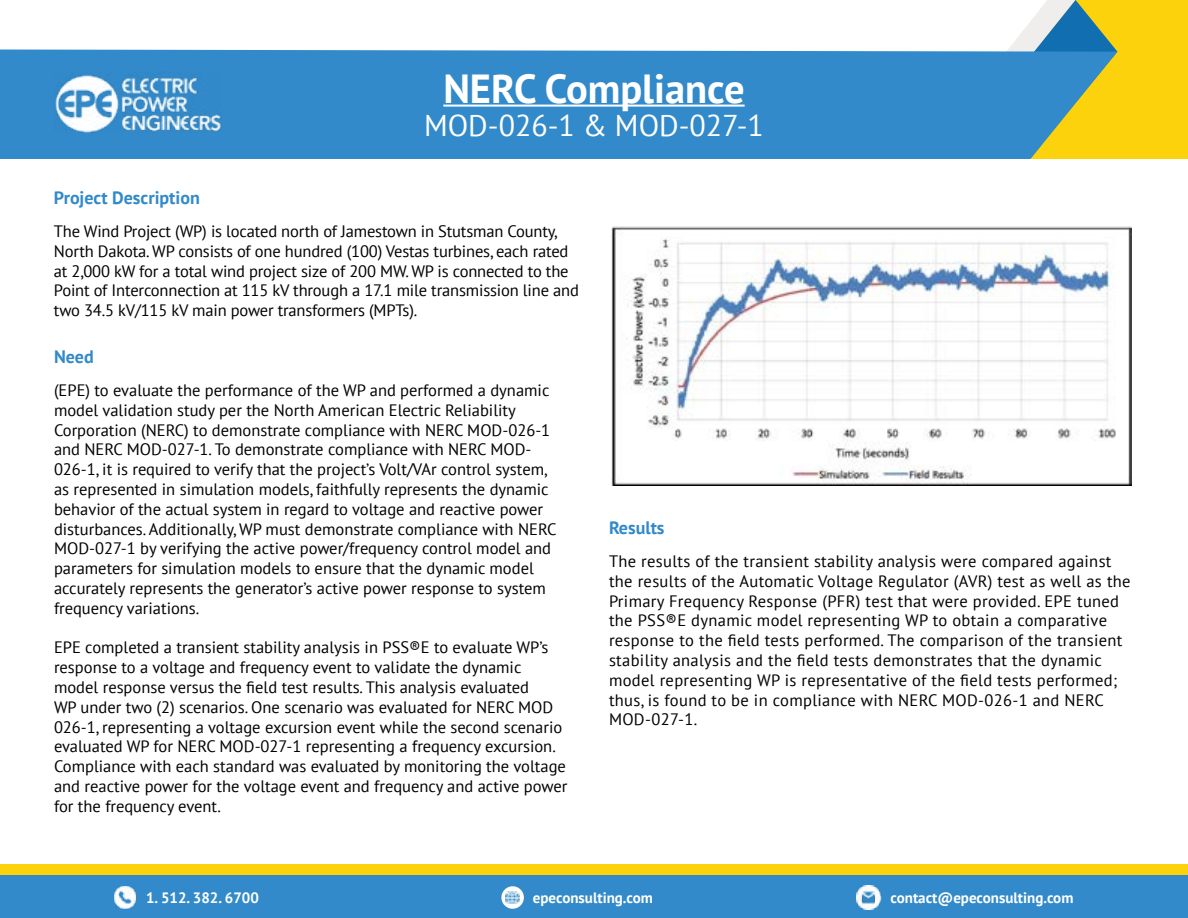
<style>
.page{position:relative;width:1188px;height:918px;background:#fff}
.page>*{position:absolute;margin:0;border:0;box-sizing:border-box;transform-origin:0 0}
.t1{font:700 40.5px "PT Sans";color:#fff}
.t2{font:30px "PT Sans";color:#fff}
.t3{font:700 18px "PT Sans";color:#328aca}
.t4{font:16.5px/19.8px "PT Sans";color:#000}
.t5{font:16.5px/19.8px "PT Sans";letter-spacing:.02em;color:#000}
.t6{font:700 15px "PT Sans";color:#fff}
</style>
<div class="page">
<div style="left:0;top:864px;width:1188px;height:22px;background:#fbd20c"></div>
<div style="left:0;top:875px;width:1188px;height:43px;background:#328aca"></div>
<svg style="left:1008px;top:0;width:180px;height:159px;background:#decb41"></svg>
<div style="left:0;top:50px;width:1117px;height:109px;background:#328aca"></div>
<hr style="left:443px;top:105px;width:302px;height:2px;background:#fff">
<img style="left:54px;top:72px;width:168px;height:61px">
<img style="left:114px;top:886px;width:22px;height:23px">
<svg style="left:501px;top:886px;width:23px;height:23px"></svg>
<svg style="left:506px;top:891px;width:13px;height:13px"></svg>
<img style="left:857px;top:885px;width:25px;height:24px">
<img style="left:611px;top:226px;width:521px;height:259px">
<h1 class="t1" style="left:443px;top:61px;width:303px">NERC Compliance</h1>
<h2 class="t2" style="left:424px;top:107px;width:341px">MOD-026-1 &amp; MOD-027-1</h2>
<p class="t3" style="left:54px;top:185px;width:147px">Project Description</p>
<p class="t4" style="left:54px;top:221px;width:527px">The Wind Project (WP) is located north of Jamestown in Stutsman County, North Dakota. WP consists of one hundred (100) Vestas turbines, each rated at 2,000 kW for a total wind project size of 200 MW. WP is connected to the Point of Interconnection at 115 kV through a 17.1 mile transmission line and two 34.5 kV/115 kV main power transformers (MPTs).</p>
<p class="t3" style="left:54px;top:344px;width:41px">Need</p>
<p class="t4" style="left:54px;top:380px;width:504px">(EPE) to evaluate the performance of the WP and performed a dynamic model validation study per the North American Electric Reliability Corporation (NERC) to demonstrate compliance with NERC MOD-026-1 and NERC MOD-027-1. To demonstrate compliance with NERC MOD-026-1, it is required to verify that the project’s Volt/VAr control system, as represented in simulation models, faithfully represents the dynamic behavior of the actual system in regard to voltage and reactive power disturbances. Additionally, WP must demonstrate compliance with NERC MOD-027-1 by verifying the active power/frequency control model and parameters for simulation models to ensure that the dynamic model accurately represents the generator’s active power response to system frequency variations.</p>
<p class="t4" style="left:54px;top:637px;width:515px">EPE completed a transient stability analysis in PSS®E to evaluate WP’s response to a voltage and frequency event to validate the dynamic model response versus the field test results. This analysis evaluated<br>WP under two (2) scenarios. One scenario was evaluated for NERC MOD 026-1, representing a voltage excursion event while the second scenario evaluated WP for NERC MOD-027-1 representing a frequency excursion.<br>Compliance with each standard was evaluated by monitoring the voltage and reactive power for the voltage event and frequency and active power for the frequency event.</p>
<p class="t3" style="left:609px;top:515px;width:57px">Results</p>
<p class="t5" style="left:609px;top:551px;width:523px">The results of the transient stability analysis were compared against the results of the Automatic Voltage Regulator (AVR) test as well as the Primary Frequency Response (PFR) test that were provided. EPE tuned the PSS®E dynamic model representing WP to obtain a comparative response to the field tests performed. The comparison of the transient stability analysis and the field tests demonstrates that the dynamic model representing WP is representative of the field tests performed; thus, is found to be in compliance with NERC MOD-026-1 and NERC MOD-027-1.</p>
<p class="t6" style="left:146px;top:888px;width:114px">1. 512. 382. 6700</p>
<p class="t6" style="left:533px;top:888px;width:122px">epeconsulting.com</p>
<p class="t6" style="left:891px;top:888px;width:184px">contact@epeconsulting.com</p>
</div>
